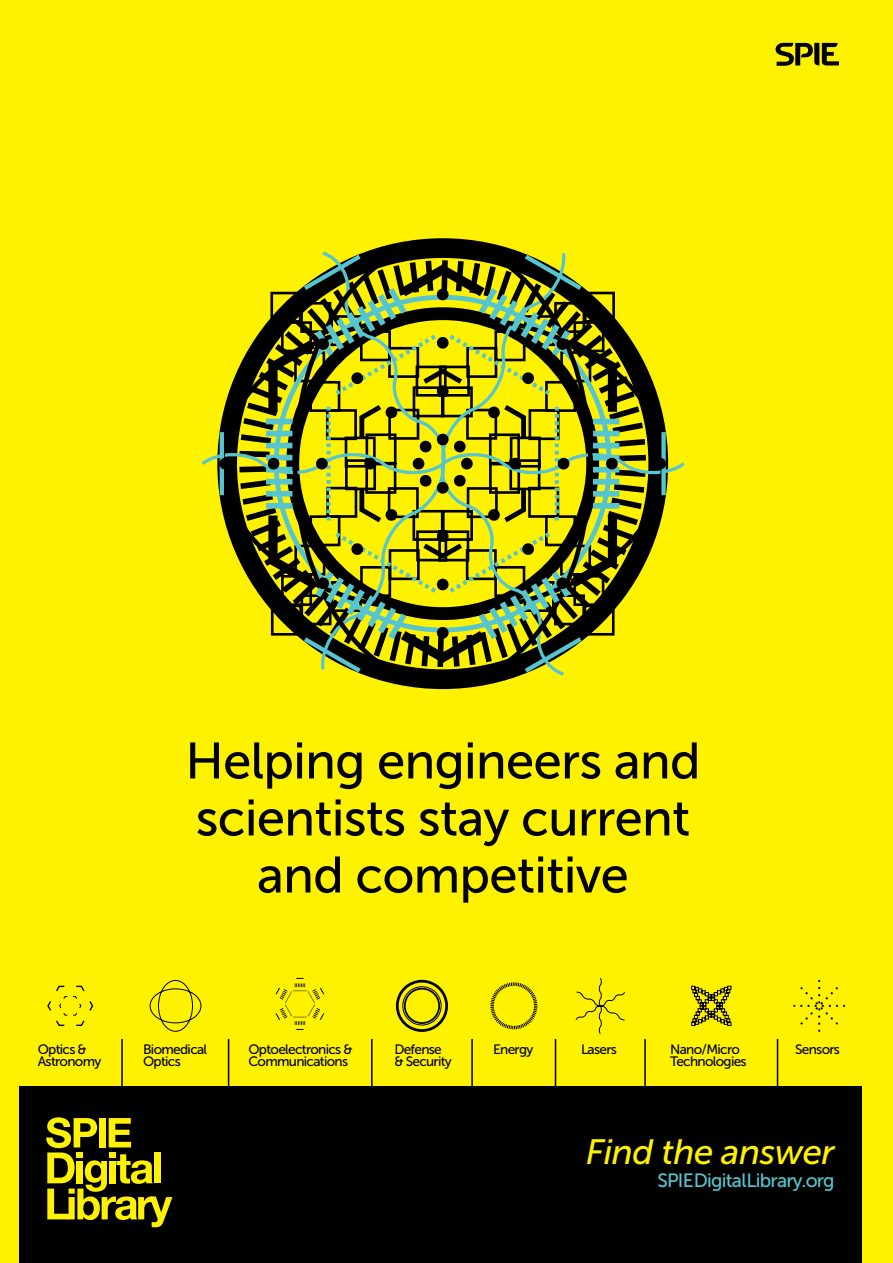
<style>
.page{position:relative;width:893px;height:1263px;background:#fff200}
.page>*{position:absolute;margin:0;border:0;box-sizing:border-box;transform-origin:0 0}
.t1{font:51px/57px "Museo Sans 500";letter-spacing:-.015em;color:#000;text-align:center}
.t2{font:italic 35.1px "Museo Sans 500";letter-spacing:-.015em;color:#fff200}
.t3{font:19.2px "Museo Sans 500";letter-spacing:-.04em;color:#56c5d0}
.t4{font:13.65px/12.1px "Museo Sans 500";letter-spacing:-.05em;color:#000}
</style>
<div class="page">
<div style="left:19px;top:1087px;width:843px;height:176px;background:#000"></div>
<svg style="left:775px;top:43px;width:64px;height:23px"></svg>
<svg style="left:46px;top:1117px;width:126px;height:110px"></svg>
<div style="left:198px;top:249px;width:490px;height:429px;background:#fff200"></div>
<svg style="left:218px;top:238px;width:450px;height:451px;background:#b8af01"></svg>
<svg style="left:220px;top:432px;width:4px;height:63px"></svg>
<svg style="left:661px;top:432px;width:5px;height:63px"></svg>
<svg style="left:660px;top:458px;width:1px;height:12px"></svg>
<svg style="left:225px;top:458px;width:1px;height:12px"></svg>
<svg style="left:249px;top:246px;width:370px;height:436px;background:#929614"></svg>
<svg style="left:275px;top:978px;width:50px;height:52px;background:#ebdf00"></svg>
<svg style="left:691px;top:986px;width:40px;height:40px;background:#9c9400"></svg>
<hr style="left:644px;top:1039px;width:2px;height:63px;background:#000">
<hr style="left:121px;top:1039px;width:2px;height:63px;background:#000">
<hr style="left:228px;top:1039px;width:1px;height:63px;background:#000">
<hr style="left:371px;top:1039px;width:2px;height:63px;background:#000">
<hr style="left:777px;top:1039px;width:1px;height:63px;background:#000">
<hr style="left:471px;top:1039px;width:2px;height:63px;background:#000">
<hr style="left:555px;top:1039px;width:1px;height:63px;background:#000">
<svg style="left:490px;top:981px;width:48px;height:49px;background:#e1d600"></svg>
<div style="left:402px;top:986px;width:39px;height:39px;border:1px solid #000;border-radius:50%"></div>
<div style="left:404px;top:988px;width:36px;height:36px;border:2px solid #000;border-radius:50%"></div>
<div style="left:396px;top:980px;width:52px;height:52px;border:3px solid #000;border-radius:50%"></div>
<svg style="left:575px;top:977px;width:51px;height:58px;background:#efe300"></svg>
<svg style="left:149px;top:979px;width:53px;height:53px;background:#e6db00"></svg>
<svg style="left:46px;top:985px;width:48px;height:42px;background:#f0e400"></svg>
<svg style="left:794px;top:981px;width:44px;height:43px;background:#f0e400"></svg>
<h1 class="t1" style="left:185px;top:732px;width:517px">Helping engineers and scientists stay current and competitive</h1>
<p class="t4" style="left:38px;top:1043px;width:65px">Optics &amp;<br>Astronomy</p>
<p class="t4" style="left:670px;top:1043px;width:78px">Nano/Micro<br>Technologies</p>
<p class="t4" style="left:143px;top:1043px;width:66px">Biomedical</p>
<p class="t4" style="left:795px;top:1043px;width:46px">Sensors</p>
<p class="t4" style="left:143px;top:1055px;width:39px">Optics</p>
<p class="t4" style="left:248px;top:1043px;width:106px">Optoelectronics &amp;<br>Communications</p>
<p class="t4" style="left:493px;top:1043px;width:42px">Energy</p>
<p class="t4" style="left:581px;top:1043px;width:37px">Lasers</p>
<p class="t4" style="left:394px;top:1043px;width:59px">Defense &amp; Security</p>
<h2 class="t2" style="left:586px;top:1132px;width:250px">Find the answer</h2>
<h3 class="t3" style="left:657px;top:1170px;width:179px">SPIEDigitalLibrary.org</h3>
</div>
